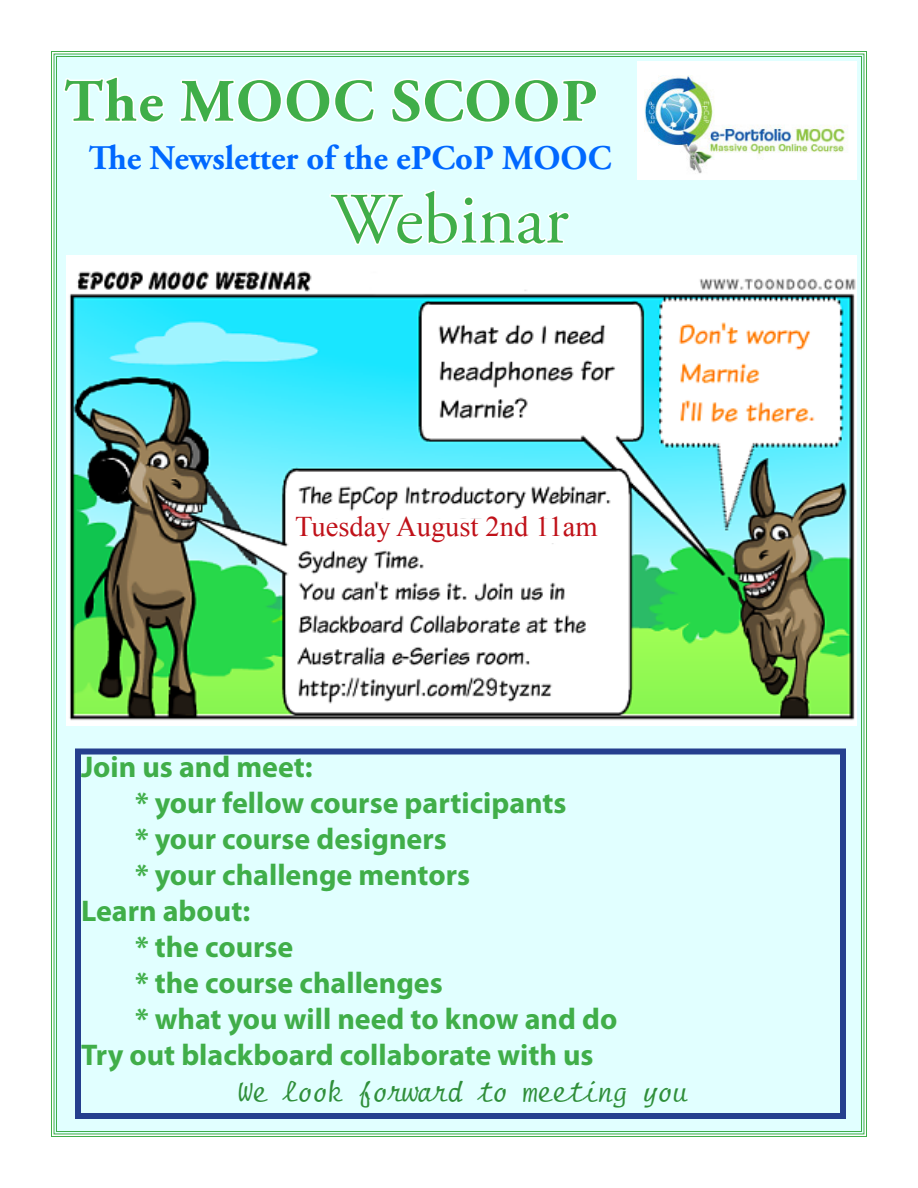
<style>
.page{position:relative;width:918px;height:1188px;background:#fff}
.page>*{position:absolute;margin:0;border:0;box-sizing:border-box;transform-origin:0 0}
.t1{font:72px "Adobe Garamond Pro";color:#40ae49}
.t2{font:700 60px "Adobe Garamond Pro";letter-spacing:.02em;color:#40ae49}
.t3{font:700 34.5px "Adobe Garamond Pro";color:#0068ff}
.t4{font:700 30px "Myriad Pro";color:#40ae49}
.t5{font:30px "Script";color:#2f8f3a}
.t6{font:28.5px "Times New Roman";color:#c01119}
</style>
<div class="page">
<div style="left:51px;top:51px;width:816px;height:1086px;background:#e1ffff"></div>
<svg style="left:62px;top:75px;width:104px;height:49px"></svg>
<svg style="left:178px;top:77px;width:199px;height:48px"></svg>
<svg style="left:389px;top:77px;width:210px;height:48px"></svg>
<svg style="left:330px;top:188px;width:242px;height:68px"></svg>
<div style="left:75px;top:748px;width:771px;height:371px;border:6px solid #253f8e"></div>
<img style="left:638px;top:61px;width:219px;height:119px">
<img style="left:67px;top:256px;width:789px;height:469px">
<div style="left:296px;top:518px;width:293px;height:25px;background:#fff"></div>
<p class="t2" style="left:64px;top:67px;width:535px">The MOOC SCOOP</p>
<p class="t3" style="left:89px;top:138px;width:524px">The Newsletter of the ePCoP MOOC</p>
<p class="t1" style="left:331px;top:176px;width:239px">Webinar</p>
<p class="t6" style="left:295px;top:507px;width:304px">Tuesday August 2nd 11am</p>
<p class="t4" style="left:81px;top:747px;width:233px">Join us and meet:</p>
<p class="t4" style="left:135px;top:783px;width:433px">* your fellow course participants</p>
<p class="t4" style="left:135px;top:819px;width:313px">* your course designers</p>
<p class="t4" style="left:135px;top:855px;width:337px">* your challenge mentors</p>
<p class="t4" style="left:81px;top:891px;width:171px">Learn about:</p>
<p class="t4" style="left:135px;top:927px;width:160px">* the course</p>
<p class="t4" style="left:135px;top:963px;width:309px">* the course challenges</p>
<p class="t4" style="left:135px;top:999px;width:484px">* what you will need to know and do</p>
<p class="t4" style="left:81px;top:1035px;width:514px">Try out blackboard collaborate with us</p>
<p class="t5" style="left:239px;top:1073px;width:451px">We look forward to meeting you</p>
</div>
